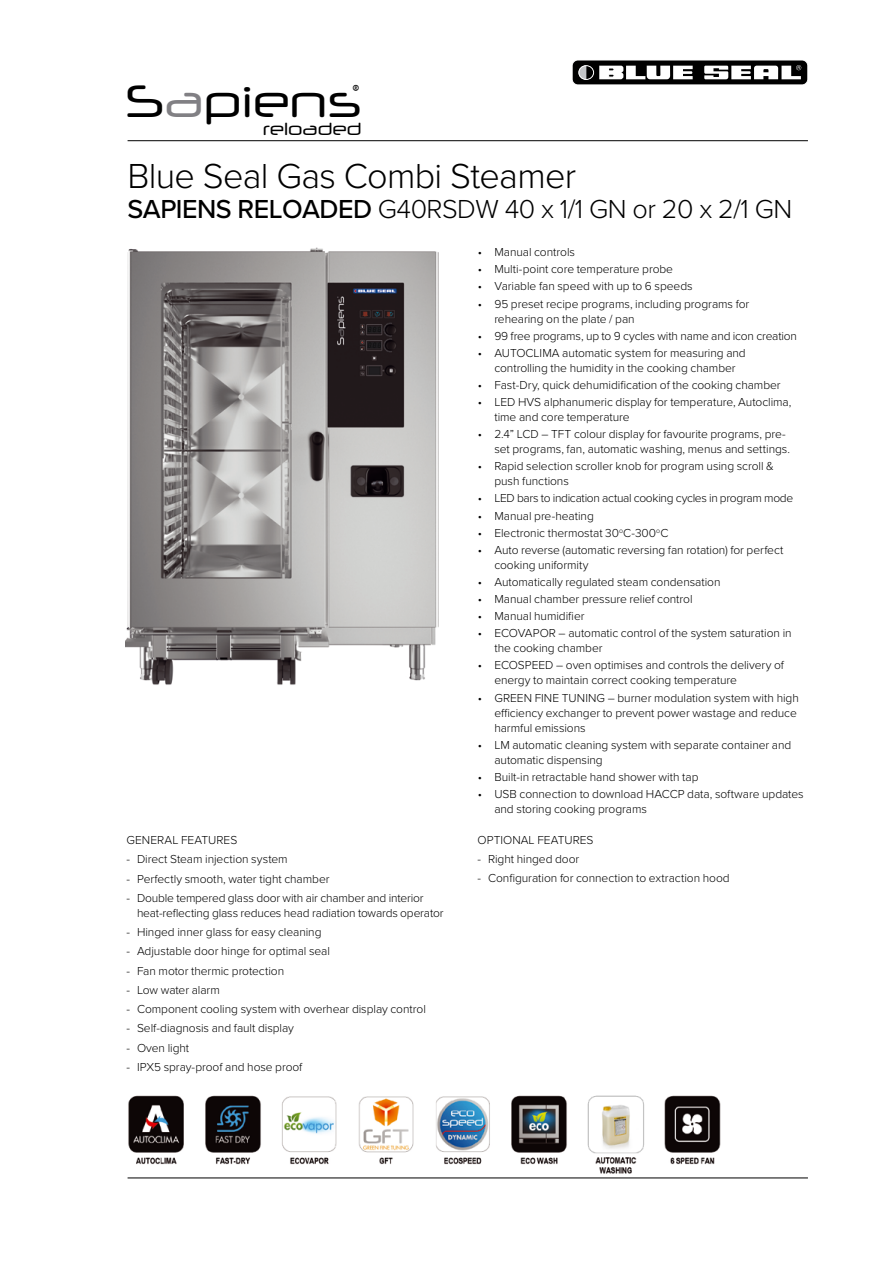
<style>
.page{position:relative;width:893px;height:1263px;background:#fff}
.page>*{position:absolute;margin:0;border:0;box-sizing:border-box;transform-origin:0 0}
.t1{font:46.5px "Neuropol X Rg";color:#000}
.t2{font:300 36px "Proxima Nova";letter-spacing:-.02em;color:#000}
.t3{font:300 27px "Proxima Nova";letter-spacing:-.02em;color:#000}
.t4{font:18px "Neuropol X Rg";color:#000}
.t5{font:13.5px "The Sans Semi Light Plain";color:#000}
.t6{font:300 12px/15px "Proxima Nova";letter-spacing:-.005em;color:#000}
.t7{font:300 12px "Proxima Nova";letter-spacing:-.025em;color:#000}
.s1{color:#818084}
.s2{font-weight:500}
</style>
<div class="page">
<hr style="left:128px;top:140px;width:680px;height:1px;background:#000">
<hr style="left:128px;top:1177px;width:680px;height:1px;background:#000">
<div style="left:572px;top:60px;width:236px;height:25px;background:#000;border-radius:6px"></div>
<div style="left:572px;top:60px;width:236px;height:25px;border:1px solid #fff;border-radius:6px"></div>
<svg style="left:580px;top:67px;width:6px;height:13px"></svg>
<div style="left:578px;top:65px;width:16px;height:15px;border:1px solid #fff;border-radius:50%"></div>
<svg style="left:599px;top:66px;width:94px;height:13px"></svg>
<svg style="left:704px;top:65px;width:97px;height:14px"></svg>
<img style="left:125px;top:247px;width:314px;height:438px">
<img style="left:128px;top:1095px;width:593px;height:78px">
<img style="left:585px;top:1095px;width:62px;height:61px">
<h1 class="t1" style="left:125px;top:72px;width:238px">S<span class="s1">a</span>piens</h1>
<h3 class="t4" style="left:263px;top:118px;width:100px">reloaded</h3>
<p class="t5" style="left:352px;top:80px;width:9px">®</p>
<h2 class="t2" style="left:128px;top:149px;width:450px">Blue Seal Gas Combi Steamer</h2>
<h3 class="t3" style="left:128px;top:189px;width:666px"><span class="s2">SAPIENS RELOADED</span> G40RSDW 40 x 1/1 GN or 20 x 2/1 GN</h3>
<p class="t6" style="left:126px;top:832px;width:112px">GENERAL FEATURES</p>
<p class="t6" style="left:126px;top:851px;width:163px">- Direct Steam injection system</p>
<p class="t6" style="left:126px;top:870px;width:205px">- Perfectly smooth, water tight chamber</p>
<p class="t6" style="left:137px;top:890px;width:308px;text-indent:-10px">- Double tempered glass door with air chamber and interior heat-reflecting glass reduces head radiation towards operator</p>
<p class="t6" style="left:126px;top:924px;width:196px">- Hinged inner glass for easy cleaning</p>
<p class="t6" style="left:126px;top:943px;width:205px">- Adjustable door hinge for optimal seal</p>
<p class="t6" style="left:126px;top:962px;width:159px">- Fan motor thermic protection</p>
<p class="t6" style="left:126px;top:982px;width:95px">- Low water alarm</p>
<p class="t6" style="left:126px;top:1001px;width:301px">- Component cooling system with overhear display control</p>
<p class="t6" style="left:126px;top:1020px;width:169px">- Self-diagnosis and fault display</p>
<p class="t6" style="left:126px;top:1039px;width:64px">- Oven light</p>
<p class="t6" style="left:126px;top:1059px;width:177px">- IPX5 spray-proof and hose proof</p>
<p class="t6" style="left:478px;top:244px;width:99px">• Manual controls</p>
<p class="t6" style="left:478px;top:261px;width:197px">• Multi-point core temperature probe</p>
<p class="t6" style="left:478px;top:278px;width:216px">• Variable fan speed with up to 6 speeds</p>
<p class="t6" style="left:494px;top:295px;width:256px;text-indent:-16px">• 95 preset recipe programs, including programs for rehearing on the plate / pan</p>
<p class="t6" style="left:478px;top:327px;width:321px">• 99 free programs, up to 9 cycles with name and icon creation</p>
<p class="t6" style="left:478px;top:345px;width:269px;text-align:center">• AUTOCLIMA automatic system for measuring and controlling the humidity in the cooking chamber</p>
<p class="t6" style="left:478px;top:377px;width:304px">• Fast-Dry, quick dehumidification of the cooking chamber</p>
<p class="t6" style="left:494px;top:394px;width:299px;text-indent:-16px">• LED HVS alphanumeric display for temperature, Autoclima, time and core temperature</p>
<p class="t6" style="left:494px;top:426px;width:297px;text-indent:-16px">• 2.4” LCD – TFT colour display for favourite programs, pre&shy;set programs, fan, automatic washing, menus and settings.</p>
<p class="t6" style="left:494px;top:458px;width:281px;text-indent:-16px">• Rapid selection scroller knob for program using scroll &amp; push functions</p>
<p class="t7" style="left:478px;top:489px;width:317px">• LED bars to indication actual cooking cycles in program mode</p>
<p class="t6" style="left:478px;top:507px;width:117px">• Manual pre-heating</p>
<p class="t6" style="left:478px;top:524px;width:192px">• Electronic thermostat 30<sup>o</sup>C-300<sup>o</sup>C</p>
<p class="t6" style="left:494px;top:542px;width:291px;text-indent:-16px">• Auto reverse (automatic reversing fan rotation) for perfect cooking uniformity</p>
<p class="t6" style="left:478px;top:574px;width:244px">• Automatically regulated steam condensation</p>
<p class="t6" style="left:478px;top:591px;width:216px">• Manual chamber pressure relief control</p>
<p class="t6" style="left:478px;top:608px;width:108px">• Manual humidifier</p>
<p class="t6" style="left:494px;top:625px;width:299px;text-indent:-16px">• ECOVAPOR – automatic control of the system saturation in the cooking chamber</p>
<p class="t6" style="left:494px;top:657px;width:291px;text-indent:-16px">• ECOSPEED – oven optimises and controls the delivery of energy to maintain correct cooking temperature</p>
<p class="t6" style="left:494px;top:689px;width:306px;text-indent:-16px">• GREEN FINE TUNING – burner modulation system with high efficiency exchanger to prevent power wastage and reduce harmful emissions</p>
<p class="t6" style="left:494px;top:736px;width:299px;text-indent:-16px">• LM automatic cleaning system with separate container and automatic dispensing</p>
<p class="t6" style="left:478px;top:769px;width:222px">• Built-in retractable hand shower with tap</p>
<p class="t6" style="left:494px;top:786px;width:311px;text-indent:-16px">• USB connection to download HACCP data, software updates and storing cooking programs</p>
<p class="t6" style="left:478px;top:832px;width:117px">OPTIONAL FEATURES</p>
<p class="t6" style="left:478px;top:851px;width:103px">- Right hinged door</p>
<p class="t6" style="left:478px;top:870px;width:254px">- Configuration for connection to extraction hood</p>
</div>
